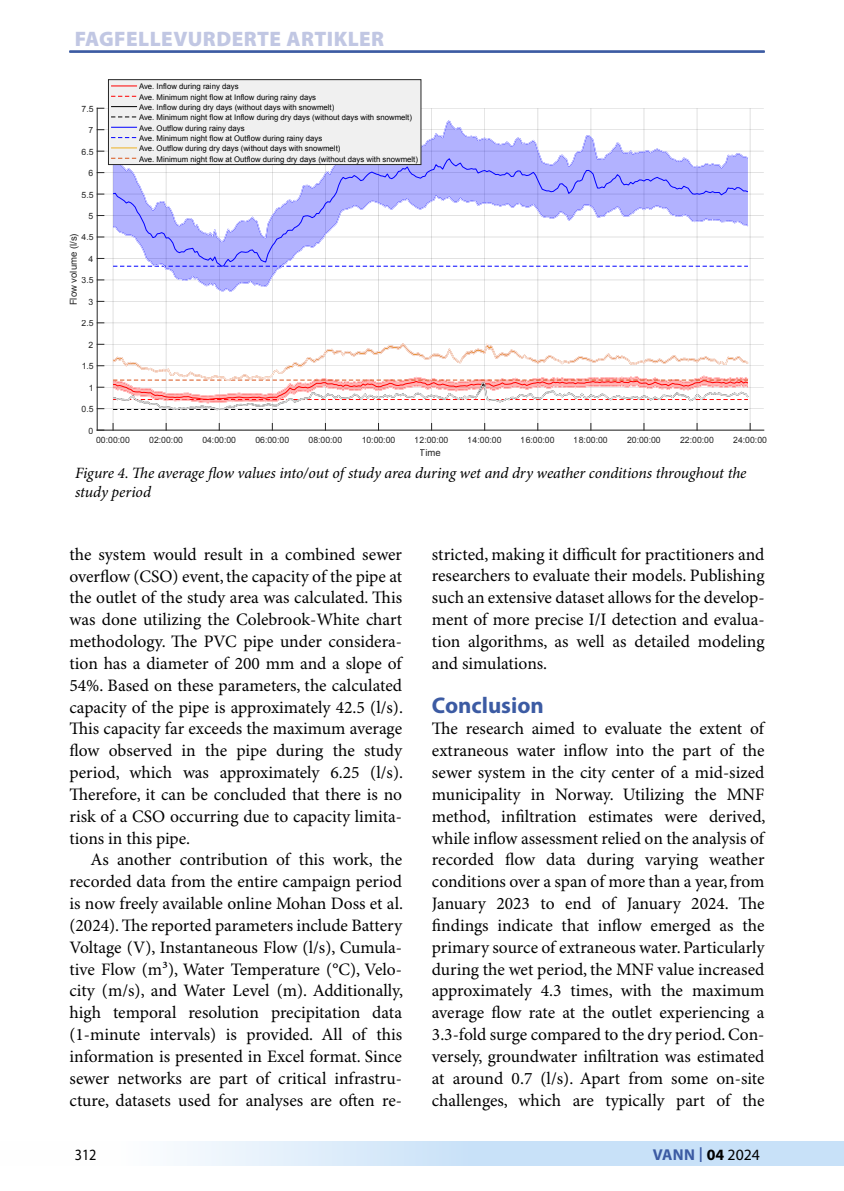
<style>
.page{position:relative;width:844px;height:1191px;background:#fff}
.page>*{position:absolute;margin:0;border:0;box-sizing:border-box;transform-origin:0 0}
.t1{font:700 22.75px "Myriad Pro";color:#3c5ba3}
.t2{font:900 21px "Myriad Pro";letter-spacing:.02em;color:#c1c7e3}
.t3{font:17.5px/21.9px "Minion Pro";color:#000}
.t4{font:italic 15.75px/19.2px "Minion Pro";letter-spacing:-.01em;color:#000}
.t5{font:700 15.75px "Myriad Pro";letter-spacing:.01em;color:#3c5ba3}
.t6{font:15.75px "Myriad Pro";color:#000;scale:.9 1}
.t7{font:9.45px "Arial";color:#262626}
.t8{font:8.58px "Arial";color:#262626}
.t9{font:7.88px/10.3px "Arial";color:#000}
.s1{font-weight:400;font-size:21.88px}
.s2{color:#000}
.s3{font-weight:400;color:#000}
</style>
<div class="page">
<svg style="left:180px;top:1141px;width:663px;height:25px;background:#d1e6f9"></svg>
<hr style="left:69px;top:51px;width:695px;height:1px;background:#3c5ba3">
<hr style="left:113px;top:108px;width:1px;height:322px;background:#262626">
<hr style="left:166px;top:108px;width:1px;height:322px;background:#262626">
<hr style="left:219px;top:108px;width:1px;height:322px;background:#262626">
<hr style="left:272px;top:108px;width:1px;height:322px;background:#262626">
<hr style="left:325px;top:108px;width:1px;height:322px;background:#262626">
<hr style="left:378px;top:108px;width:1px;height:322px;background:#262626">
<hr style="left:431px;top:108px;width:1px;height:322px;background:#262626">
<hr style="left:484px;top:108px;width:1px;height:322px;background:#262626">
<hr style="left:537px;top:108px;width:1px;height:322px;background:#262626">
<hr style="left:590px;top:108px;width:1px;height:322px;background:#262626">
<hr style="left:643px;top:108px;width:1px;height:322px;background:#262626">
<hr style="left:696px;top:108px;width:1px;height:322px;background:#262626">
<hr style="left:749px;top:108px;width:1px;height:322px;background:#262626">
<hr style="left:97px;top:408px;width:666px;height:1px;background:#262626">
<hr style="left:97px;top:387px;width:666px;height:1px;background:#262626">
<hr style="left:97px;top:365px;width:666px;height:1px;background:#262626">
<hr style="left:97px;top:344px;width:666px;height:1px;background:#262626">
<hr style="left:97px;top:323px;width:666px;height:1px;background:#262626">
<hr style="left:97px;top:301px;width:666px;height:1px;background:#262626">
<hr style="left:97px;top:280px;width:666px;height:1px;background:#262626">
<hr style="left:97px;top:258px;width:666px;height:1px;background:#262626">
<hr style="left:97px;top:237px;width:666px;height:1px;background:#262626">
<hr style="left:97px;top:215px;width:666px;height:1px;background:#262626">
<hr style="left:97px;top:194px;width:666px;height:1px;background:#262626">
<hr style="left:97px;top:172px;width:666px;height:1px;background:#262626">
<hr style="left:97px;top:151px;width:666px;height:1px;background:#262626">
<hr style="left:97px;top:129px;width:666px;height:1px;background:#262626">
<hr style="left:97px;top:108px;width:666px;height:1px;background:#262626">
<hr style="left:97px;top:430px;width:666px;height:1px;background:#262626">
<hr style="left:97px;top:108px;width:1px;height:322px;background:#262626">
<svg style="left:113px;top:120px;width:634px;height:171px"></svg>
<svg style="left:112px;top:343px;width:636px;height:67px"></svg>
<div style="left:108px;top:80px;width:313px;height:84px;background:#f0f0f0"></div>
<svg style="left:111px;top:86px;width:26px;height:1px"></svg>
<svg style="left:111px;top:96px;width:26px;height:1px"></svg>
<svg style="left:111px;top:106px;width:26px;height:1px"></svg>
<svg style="left:111px;top:117px;width:26px;height:1px"></svg>
<svg style="left:111px;top:127px;width:26px;height:1px"></svg>
<svg style="left:111px;top:137px;width:26px;height:1px"></svg>
<svg style="left:111px;top:148px;width:26px;height:1px"></svg>
<svg style="left:111px;top:158px;width:26px;height:1px"></svg>
<div style="left:108px;top:79px;width:313px;height:86px;border:1px solid #262626"></div>
<p class="t2" style="left:75px;top:27px;width:311px">FAGFELLEVURDERTE ARTIKLER</p>
<p class="t8" style="left:82px;top:103px;width:14px">7.5</p>
<p class="t8" style="left:88px;top:124px;width:6px">7</p>
<p class="t8" style="left:82px;top:146px;width:14px">6.5</p>
<p class="t8" style="left:88px;top:167px;width:6px">6</p>
<p class="t8" style="left:82px;top:189px;width:14px">5.5</p>
<p class="t8" style="left:88px;top:210px;width:6px">5</p>
<p class="t7" style="left:67px;top:305px;width:73px;rotate:-90deg">Flow volume (l/s)</p>
<p class="t8" style="left:82px;top:232px;width:14px">4.5</p>
<p class="t8" style="left:88px;top:253px;width:6px">4</p>
<p class="t8" style="left:82px;top:275px;width:14px">3.5</p>
<p class="t8" style="left:88px;top:296px;width:6px">3</p>
<p class="t8" style="left:82px;top:318px;width:14px">2.5</p>
<p class="t8" style="left:88px;top:339px;width:6px">2</p>
<p class="t8" style="left:82px;top:360px;width:14px">1.5</p>
<p class="t8" style="left:88px;top:382px;width:6px">1</p>
<p class="t8" style="left:82px;top:403px;width:14px">0.5</p>
<p class="t8" style="left:88px;top:425px;width:6px">0</p>
<p class="t9" style="left:139px;top:81px;width:280px">Ave. Inflow during rainy days<br>Ave. Minimum night flow at Inflow during rainy days<br>Ave. Inflow during dry days (without days with snowmelt)<br>Ave. Minimum night flow at Inflow during dry days (without days with snowmelt)<br>Ave. Outflow during rainy days<br>Ave. Minimum night flow at Outflow during rainy days<br>Ave. Outflow during dry days (without days with snowmelt)<br>Ave. Minimum night flow at Outflow during dry days (without days with snowmelt)</p>
<p class="t8" style="left:96px;top:434px;width:35px">00:00:00</p>
<p class="t8" style="left:149px;top:434px;width:35px">02:00:00</p>
<p class="t8" style="left:202px;top:434px;width:35px">04:00:00</p>
<p class="t8" style="left:255px;top:434px;width:35px">06:00:00</p>
<p class="t8" style="left:308px;top:434px;width:35px">08:00:00</p>
<p class="t8" style="left:361px;top:434px;width:35px">10:00:00</p>
<p class="t8" style="left:414px;top:434px;width:35px">12:00:00</p>
<p class="t8" style="left:467px;top:434px;width:35px">14:00:00</p>
<p class="t8" style="left:520px;top:434px;width:35px">16:00:00</p>
<p class="t8" style="left:574px;top:434px;width:35px">18:00:00</p>
<p class="t8" style="left:627px;top:434px;width:35px">20:00:00</p>
<p class="t8" style="left:680px;top:434px;width:35px">22:00:00</p>
<p class="t8" style="left:733px;top:434px;width:35px">24:00:00</p>
<p class="t7" style="left:420px;top:446px;width:22px">Time</p>
<p class="t4" style="left:75px;top:464px;width:673px">Figure 4. The average flow values into/out of study area during wet and dry weather conditions throughout the study period</p>
<p class="t3" style="left:69px;top:544px;width:335px">the system would result in a combined sewer overflow (CSO) event, the capacity of the pipe at the outlet of the study area was calculated. This was done utilizing the Colebrook-White chart methodology. The PVC pipe under considera&shy;tion has a diameter of 200 mm and a slope of 54%. Based on these parameters, the calculated capacity of the pipe is approximately 42.5 (l/s).<br>This capacity far exceeds the maximum average flow observed in the pipe during the study period, which was approximately 6.25 (l/s).<br>Therefore, it can be concluded that there is no risk of a CSO occurring due to capacity limita&shy;tions in this pipe.</p>
<p class="t3" style="left:69px;top:849px;width:335px;text-indent:21px">As another contribution of this work, the recorded data from the entire campaign period is now freely available online Mohan Doss et al. (2024). The reported parameters include Battery Voltage (V), Instantaneous Flow (l/s), Cumula&shy;tive Flow (m³), Water Temperature (°C), Velo&shy;city (m/s), and Water Level (m). Additionally, high temporal resolution precipitation data (1-minute intervals) is provided. All of this information is presented in Excel format. Since sewer networks are part of critical infrastru&shy;cture, datasets used for analyses are often re-</p>
<p class="t3" style="left:432px;top:544px;width:334px;text-align:justify">stricted, making it difficult for practitioners and researchers to evaluate their models. Publishing such an extensive dataset allows for the develop&shy;ment of more precise I/I detection and evalua&shy;tion algorithms, as well as detailed modeling and simulations.</p>
<h1 class="t1" style="left:432px;top:692px;width:113px">Conclusion</h1>
<p class="t3" style="left:432px;top:718px;width:335px;text-align:justify">The research aimed to evaluate the extent of extraneous water inflow into the part of the sewer system in the city center of a mid-sized municipality in Norway. Utilizing the MNF method, infiltration estimates were derived, while inflow assessment relied on the analysis of recorded flow data during varying weather conditions over a span of more than a year, from January 2023 to end of January 2024. The findings indicate that inflow emerged as the primary source of extraneous water. Particularly during the wet period, the MNF value increased approximately 4.3 times, with the maximum average flow rate at the outlet experiencing a 3.3-fold surge compared to the dry period. Con&shy;versely, groundwater infiltration was estimated at around 0.7 (l/s). Apart from some on-site challenges, which are typically part of the</p>
<p class="t6" style="left:75px;top:1146px;width:26px">312</p>
<p class="t5" style="left:652px;top:1146px;width:109px">VANN <span class="s1">I</span> <span class="s2">04</span> <span class="s3">2024</span></p>
</div>
